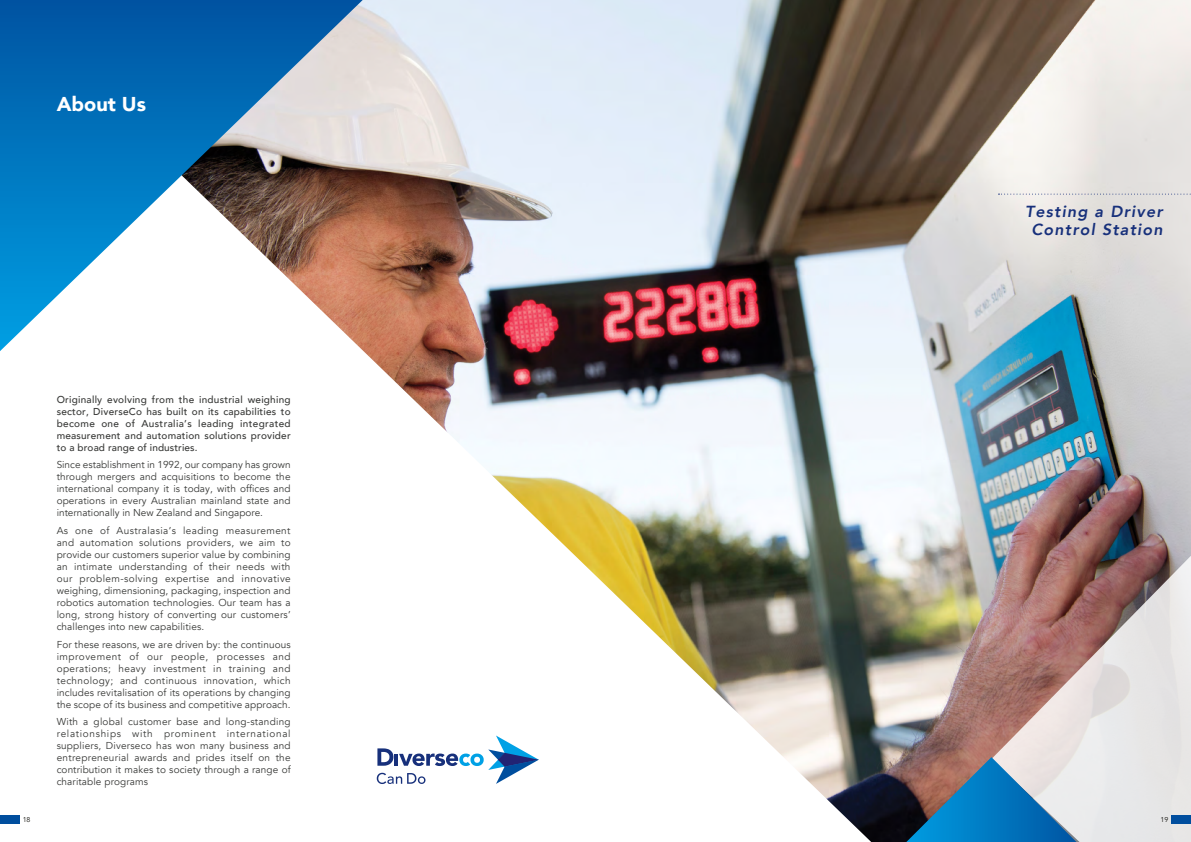
<style>
.page{position:relative;width:1191px;height:842px;background:#fff}
.page>*{position:absolute;margin:0;border:0;box-sizing:border-box;transform-origin:0 0}
.t1{font:900 20px "Avenir";color:#fff}
.t2{font:italic 800 16px/18px "Avenir";letter-spacing:.075em;color:#17307b;text-align:center}
.t3{font:10px/12px "Avenir";letter-spacing:.01em;color:#383937;text-align:justify}
.t4{font:500 10px/12px "Avenir";letter-spacing:.02em;color:#383937;text-align:justify}
.t5{font:7px "Avenir";color:#12120d}
</style>
<div class="page">
<img style="left:0;top:0;width:1191px;height:842px">
<svg style="left:0;top:0;width:363px;height:351px"></svg>
<svg style="left:991px;top:547px;width:200px;height:295px;background:#c6b1af"></svg>
<svg style="left:906px;top:757px;width:170px;height:85px;background:#5b8bac"></svg>
<div style="left:0;top:815px;width:19px;height:8px;background:#004e9e"></div>
<div style="left:1171px;top:815px;width:20px;height:8px;background:#004e9e"></div>
<svg style="left:377px;top:735px;width:162px;height:49px"></svg>
<svg style="left:998px;top:194px;width:193px;height:1px"></svg>
<h1 class="t1" style="left:57px;top:87px;width:91px">About Us</h1>
<p class="t4" style="left:57px;top:393px;width:235px">Originally evolving from the industrial weighing sector, DiverseCo has built on its capabilities to become one of Australia’s leading integrated measurement and automation solutions provider to a broad range of industries.</p>
<p class="t3" style="left:57px;top:459px;width:235px">Since establishment in 1992, our company has grown through mergers and acquisitions to become the international company it is today, with offices and operations in every Australian mainland state and internationally in New Zealand and Singapore.</p>
<p class="t3" style="left:57px;top:525px;width:236px">As one of Australasia’s leading measurement and automation solutions providers, we aim to provide our customers superior value by combining an intimate understanding of their needs with our problem-solving expertise and innovative weighing, dimensioning, packaging, inspection and robotics automation technologies. Our team has a long, strong history of converting our customers’ challenges into new capabilities.</p>
<p class="t3" style="left:57px;top:638px;width:235px">For these reasons, we are driven by: the continuous improvement of our people, processes and operations; heavy investment in training and technology; and continuous innovation, which includes revitalisation of its operations by changing the scope of its business and competitive approach.</p>
<p class="t3" style="left:57px;top:716px;width:235px">With a global customer base and long-standing relationships with prominent international suppliers, Diverseco has won many business and entrepreneurial awards and prides itself on the contribution it makes to society through a range of charitable programs</p>
<h2 class="t2" style="left:1025px;top:203px;width:139px">Testing a Driver<br>Control Station</h2>
<p class="t5" style="left:23px;top:815px;width:9px">18</p>
<p class="t5" style="left:1160px;top:815px;width:9px">19</p>
</div>
